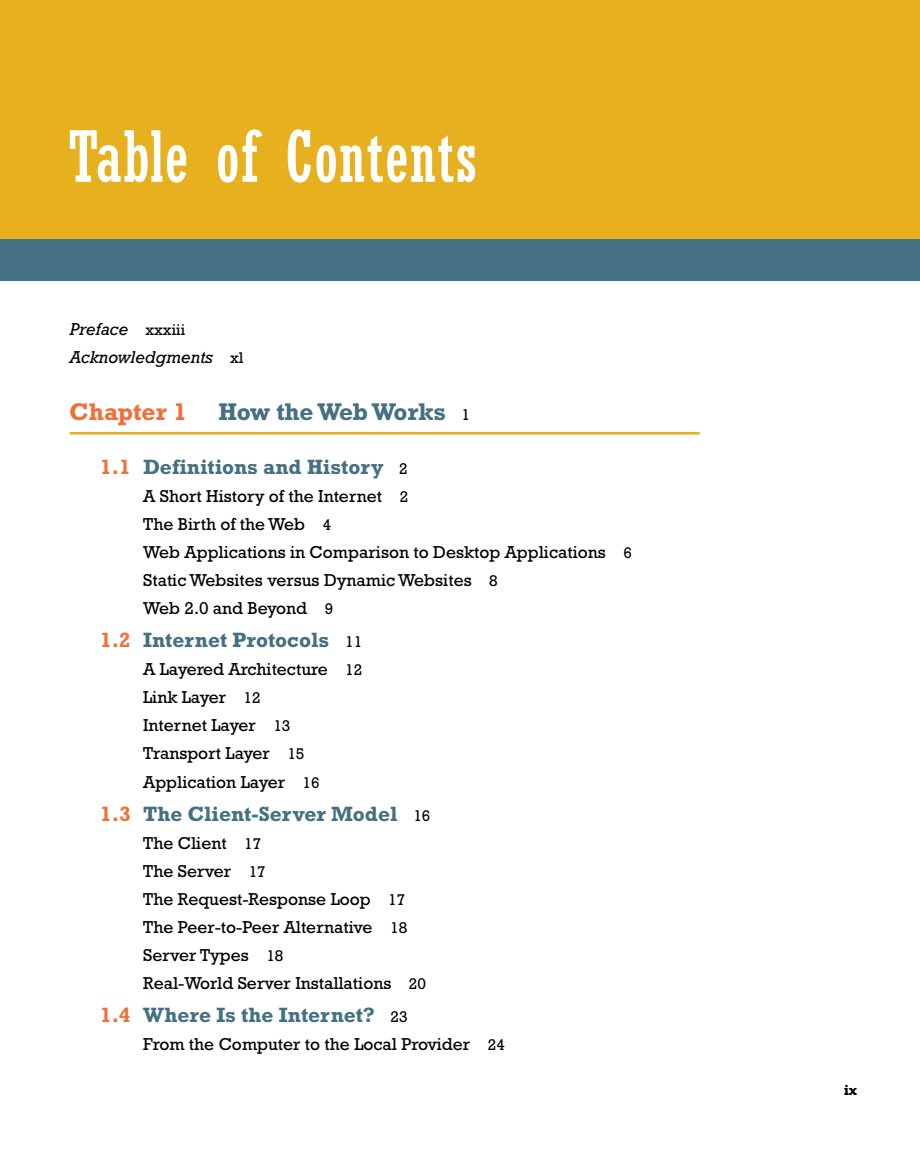
<style>
.page{position:relative;width:920px;height:1170px;background:#fff}
.page>*{position:absolute;margin:0;border:0;box-sizing:border-box;transform-origin:0 0}
.t1{font:condensed 70px "Rockwell Std";letter-spacing:.01em;color:#fff}
.t2{font:700 24.5px "Rockwell Std";letter-spacing:-.01em;color:#456f82}
.t3{font:700 24.5px "Rockwell Std";color:#f26f39}
.t4{font:700 21px "Rockwell Std";color:#456f82}
.t5{font:17.5px/28px "Rockwell Std";color:#000}
.t6{font:italic 17.5px/28px "Rockwell Std";color:#000}
.t7{font:700 14.88px "Rockwell Std";color:#000}
.s1{font-style:normal;font-size:15.75px}
.s2{font-weight:400;font-size:15.75px;color:#000}
.s3{color:#f26f39}
.s4{font-size:15.75px}
</style>
<div class="page">
<div style="left:0;top:239px;width:920px;height:42px;background:#456f82"></div>
<div style="left:0;top:0;width:920px;height:239px;background:#e6b01e"></div>
<hr style="left:70px;top:432px;width:630px;height:2px;background:#e6b01e">
<p class="t1" style="left:68px;top:116px;width:410px">Table of Contents</p>
<p class="t6" style="left:70px;top:314px;width:175px">Preface <span class="s1">xxxiii<br></span>Acknowledgments <span class="s1">xl</span></p>
<p class="t3" style="left:70px;top:397px;width:119px">Chapter 1</p>
<p class="t2" style="left:218px;top:397px;width:253px">How the Web Works <span class="s2">1</span></p>
<p class="t4" style="left:100px;top:454px;width:309px"><span class="s3">1.1</span> Definitions and History <span class="s2">2</span></p>
<p class="t5" style="left:143px;top:482px;width:490px">A Short History of the Internet <span class="s4">2<br></span>The Birth of the Web <span class="s4">4<br></span>Web Applications in Comparison to Desktop Applications <span class="s4">6<br></span>Static Websites versus Dynamic Websites <span class="s4">8<br></span>Web 2.0 and Beyond <span class="s4">9</span></p>
<p class="t4" style="left:100px;top:627px;width:263px"><span class="s3">1.2</span> Internet Protocols <span class="s2">11</span></p>
<p class="t5" style="left:143px;top:655px;width:221px">A Layered Architecture <span class="s4">12<br></span>Link Layer <span class="s4">12<br></span>Internet Layer <span class="s4">13<br></span>Transport Layer <span class="s4">15<br></span>Application Layer <span class="s4">16</span></p>
<p class="t4" style="left:100px;top:801px;width:332px"><span class="s3">1.3</span> The Client-Server Model <span class="s2">16</span></p>
<p class="t5" style="left:143px;top:828px;width:284px">The Client <span class="s4">17<br></span>The Server <span class="s4">17<br></span>The Request-Response Loop <span class="s4">17<br></span>The Peer-to-Peer Alternative <span class="s4">18<br></span>Server Types <span class="s4">18<br></span>Real-World Server Installations <span class="s4">20</span></p>
<p class="t4" style="left:100px;top:1002px;width:309px"><span class="s3">1.4</span> Where Is the Internet? <span class="s2">23</span></p>
<p class="t5" style="left:143px;top:1029px;width:363px">From the Computer to the Local Provider <span class="s4">24</span></p>
<p class="t7" style="left:843px;top:1081px;width:15px">ix</p>
</div>
